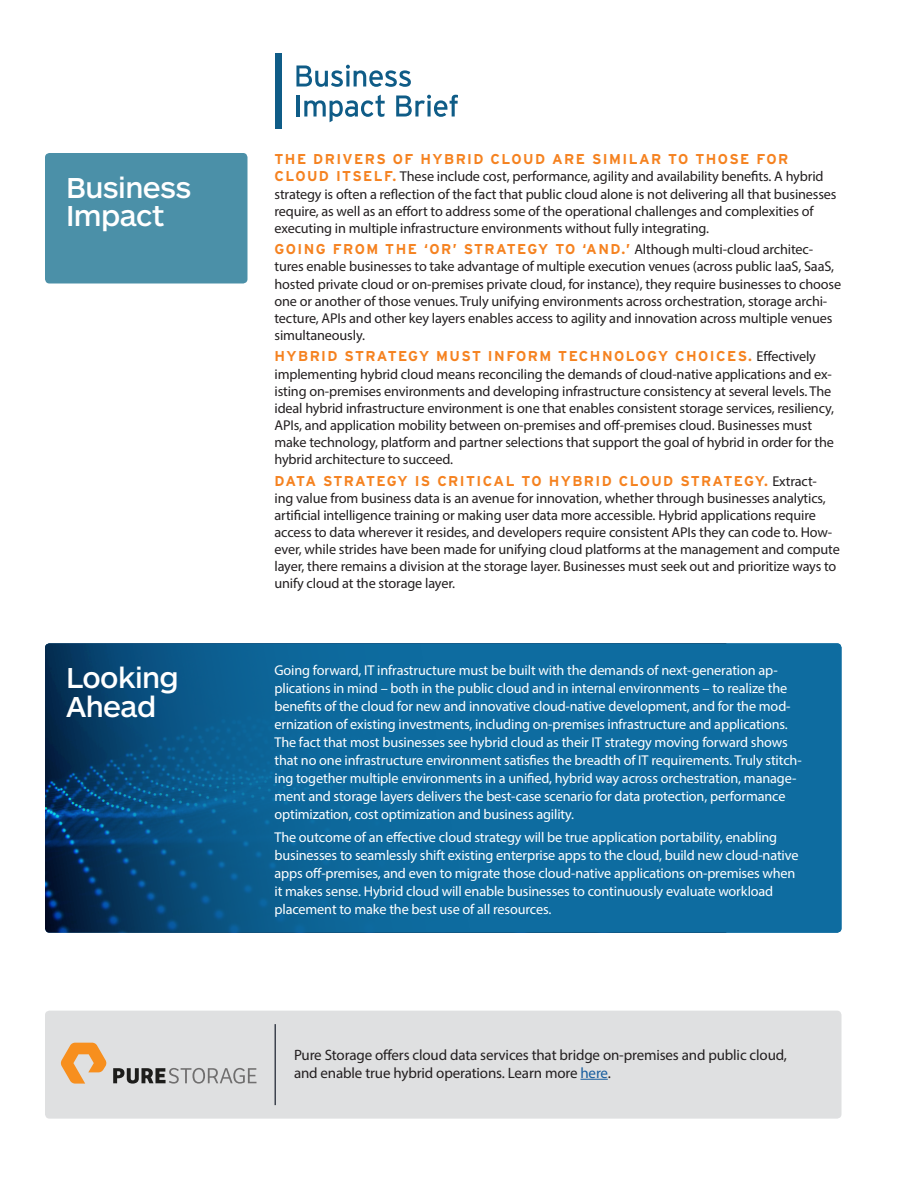
<style>
.page{position:relative;width:918px;height:1188px;background:#fff}
.page>*{position:absolute;margin:0;border:0;box-sizing:border-box;transform-origin:0 0}
.t1{font:500 30px/28.5px "ARS Maquette Pro";letter-spacing:-.02em;color:#fff}
.t2{font:15px/18px "Myriad Pro";letter-spacing:-.01em;color:#231f20}
.t3{font:14.25px/17.1px "Myriad Pro";letter-spacing:-.01em;color:#231f20}
.t4{font:14.25px/18px "Myriad Pro";letter-spacing:-.01em;color:#fff}
.t5{font:700 14.25px "Interstate";letter-spacing:.1em;color:#f58220}
.s1{font-family:"Interstate";font-weight:700;color:#f58220}
.s2{font-family:"Myriad Pro";font-weight:400;color:#231f20}
.s3{color:#175d9e}
</style>
<div class="page">
<div style="left:45px;top:153px;width:203px;height:131px;background:#4b90a8;border-radius:4px"></div>
<svg style="left:45px;top:643px;width:797px;height:290px;background:#0c6193"></svg>
<div style="left:45px;top:1011px;width:797px;height:108px;background:#dfe0e1;border-radius:4px"></div>
<svg style="left:61px;top:1043px;width:46px;height:41px"></svg>
<svg style="left:113px;top:1068px;width:143px;height:16px"></svg>
<svg style="left:580px;top:1079px;width:28px;height:1px"></svg>
<hr style="left:274px;top:1024px;width:2px;height:81px;background:#3e444f">
<svg style="left:296px;top:65px;width:115px;height:22px"></svg>
<hr style="left:297px;top:96px;width:3px;height:21px;background:#0f5c87">
<svg style="left:304px;top:95px;width:81px;height:27px"></svg>
<svg style="left:396px;top:95px;width:62px;height:22px"></svg>
<div style="left:275px;top:53px;width:7px;height:76px;background:#0f5c87"></div>
<h1 class="t1" style="left:66px;top:172px;width:127px">Business<br>Impact</h1>
<p class="t5" style="left:274px;top:151px;width:515px">THE DRIVERS OF HYBRID CLOUD ARE SIMILAR TO THOSE FOR</p>
<p class="t3" style="left:274px;top:168px;width:564px"><span class="s1">CLOUD ITSELF.</span> These include cost, performance, agility and availability benefits. A hybrid strategy is often a reflection of the fact that public cloud alone is not delivering all that businesses require, as well as an effort to address some of the operational challenges and complexities of executing in multiple infrastructure environments without fully integrating.</p>
<p class="t5" style="left:274px;top:241px;width:540px">GOING FROM THE ‘OR’ STRATEGY TO ‘AND.’ <span class="s2">Although multi-cloud architec-</span></p>
<p class="t3" style="left:274px;top:258px;width:568px">tures enable businesses to take advantage of multiple execution venues (across public IaaS, SaaS, hosted private cloud or on-premises private cloud, for instance), they require businesses to choose one or another of those venues. Truly unifying environments across orchestration, storage archi&shy;tecture, APIs and other key layers enables access to agility and innovation across multiple venues simultaneously.</p>
<p class="t5" style="left:274px;top:348px;width:543px">HYBRID STRATEGY MUST INFORM TECHNOLOGY CHOICES. <span class="s2">Effectively</span></p>
<p class="t3" style="left:274px;top:365px;width:561px">implementing hybrid cloud means reconciling the demands of cloud-native applications and ex&shy;isting on-premises environments and developing infrastructure consistency at several levels. The ideal hybrid infrastructure environment is one that enables consistent storage services, resiliency, APIs, and application mobility between on-premises and off-premises cloud. Businesses must make technology, platform and partner selections that support the goal of hybrid in order for the hybrid architecture to succeed.</p>
<p class="t5" style="left:274px;top:472px;width:544px">DATA STRATEGY IS CRITICAL TO HYBRID CLOUD STRATEGY. <span class="s2">Extract-</span></p>
<p class="t3" style="left:274px;top:489px;width:567px">ing value from business data is an avenue for innovation, whether through businesses analytics, artificial intelligence training or making user data more accessible. Hybrid applications require access to data wherever it resides, and developers require consistent APIs they can code to. How&shy;ever, while strides have been made for unifying cloud platforms at the management and compute layer, there remains a division at the storage layer. Businesses must seek out and prioritize ways to unify cloud at the storage layer.</p>
<h1 class="t1" style="left:66px;top:662px;width:114px">Looking<br>Ahead</h1>
<p class="t4" style="left:274px;top:661px;width:529px">Going forward, IT infrastructure must be built with the demands of next-generation ap&shy;plications in mind – both in the public cloud and in internal environments – to realize the benefits of the cloud for new and innovative cloud-native development, and for the mod&shy;ernization of existing investments, including on-premises infrastructure and applications.<br>The fact that most businesses see hybrid cloud as their IT strategy moving forward shows that no one infrastructure environment satisfies the breadth of IT requirements. Truly stitch&shy;ing together multiple environments in a unified, hybrid way across orchestration, manage&shy;ment and storage layers delivers the best-case scenario for data protection, performance optimization, cost optimization and business agility.</p>
<p class="t4" style="left:274px;top:828px;width:526px">The outcome of an effective cloud strategy will be true application portability, enabling businesses to seamlessly shift existing enterprise apps to the cloud, build new cloud-native apps off-premises, and even to migrate those cloud-native applications on-premises when it makes sense. Hybrid cloud will enable businesses to continuously evaluate workload placement to make the best use of all resources.</p>
<p class="t2" style="left:294px;top:1045px;width:495px">Pure Storage offers cloud data services that bridge on-premises and public cloud, and enable true hybrid operations. Learn more <span class="s3">here</span>.</p>
</div>
